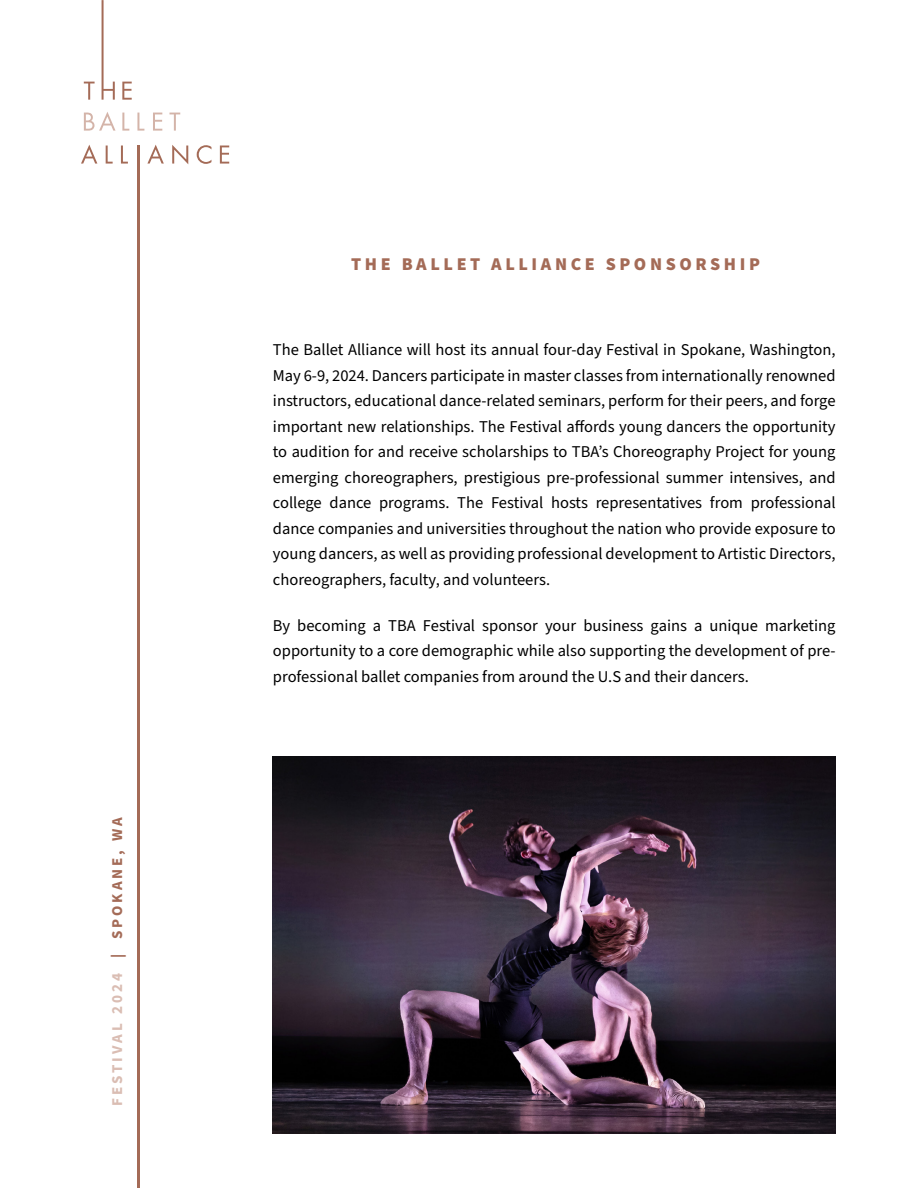
<style>
.page{position:relative;width:918px;height:1188px;background:#fff}
.page>*{position:absolute;margin:0;border:0;box-sizing:border-box;transform-origin:0 0}
.t1{font:900 18px "Source Sans Pro";letter-spacing:.2em;color:#a46b57}
.t2{font:16.5px/25.5px "Source Sans Pro";color:#000;text-align:justify}
.t3{font:700 15px "Source Sans Pro";letter-spacing:.2em;color:#dabdb3}
.s1{font-weight:900;color:#a46b57}
.s2{color:#a46b57}
</style>
<div class="page">
<svg style="left:84px;top:82px;width:11px;height:18px"></svg>
<svg style="left:102px;top:0;width:13px;height:100px"></svg>
<svg style="left:122px;top:82px;width:10px;height:18px"></svg>
<svg style="left:84px;top:112px;width:32px;height:19px"></svg>
<svg style="left:137px;top:113px;width:7px;height:18px"></svg>
<svg style="left:122px;top:113px;width:7px;height:18px"></svg>
<svg style="left:153px;top:113px;width:9px;height:18px"></svg>
<svg style="left:170px;top:113px;width:10px;height:18px"></svg>
<svg style="left:81px;top:145px;width:16px;height:19px"></svg>
<svg style="left:106px;top:146px;width:7px;height:18px"></svg>
<svg style="left:121px;top:146px;width:7px;height:18px"></svg>
<hr style="left:137px;top:145px;width:2px;height:1043px;background:#a46b57">
<svg style="left:147px;top:145px;width:17px;height:19px"></svg>
<svg style="left:172px;top:145px;width:16px;height:19px"></svg>
<svg style="left:197px;top:145px;width:14px;height:19px"></svg>
<svg style="left:220px;top:146px;width:9px;height:18px"></svg>
<img style="left:273px;top:756px;width:563px;height:378px">
<p class="t3" style="left:107px;top:1106px;width:291px;rotate:-90deg">FESTIVAL 2024 <span class="s1">|</span> <span class="s2">SPOKANE, WA</span></p>
<p class="t1" style="left:351px;top:251px;width:410px">THE BALLET ALLIANCE SPONSORSHIP</p>
<p class="t2" style="left:273px;top:338px;width:564px">The Ballet Alliance will host its annual four-day Festival in Spokane, Washington, May 6-9, 2024. Dancers participate in master classes from internationally renowned instructors, educational dance-related seminars, perform for their peers, and forge important new relationships. The Festival affords young dancers the opportunity to audition for and receive scholarships to TBA’s Choreography Project for young emerging choreographers, prestigious pre-professional summer intensives, and college dance programs. The Festival hosts representatives from professional dance companies and universities throughout the nation who provide exposure to young dancers, as well as providing professional development to Artistic Directors, choreographers, faculty, and volunteers.</p>
<p class="t2" style="left:273px;top:613px;width:564px">By becoming a TBA Festival sponsor your business gains a unique marketing opportunity to a core demographic while also supporting the development of pre&shy;professional ballet companies from around the U.S and their dancers.</p>
</div>
